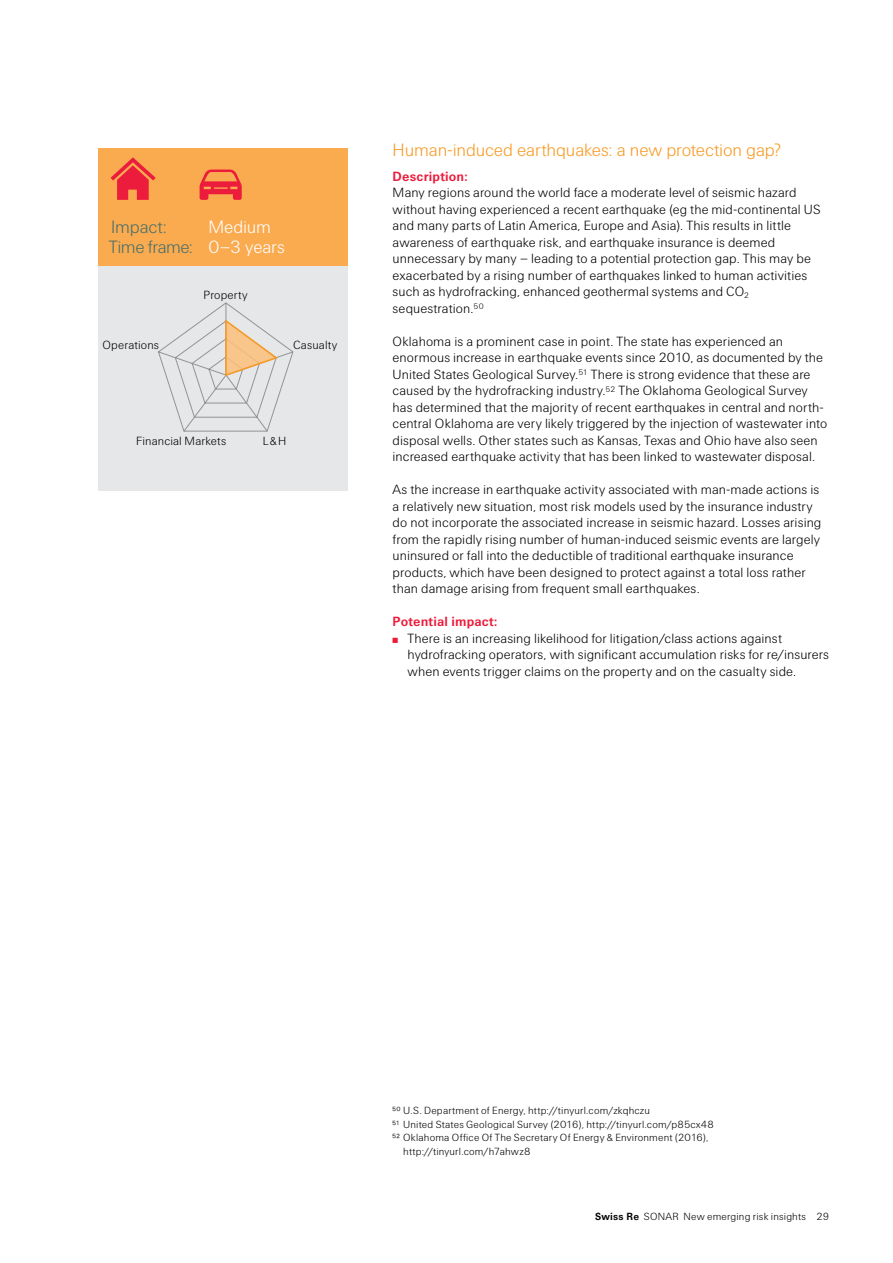
<style>
.page{position:relative;width:893px;height:1263px;background:#fff}
.page>*{position:absolute;margin:0;border:0;box-sizing:border-box;transform-origin:0 0}
.t1{font:300 18px "Swiss Re Sans OT";letter-spacing:-.005em;color:#f89923}
.t2{font:300 18px/20.2px "Swiss Re Sans OT";letter-spacing:-.015em;color:#fff}
.t3{font:300 18px "Swiss Re Sans OT";letter-spacing:-.005em;color:#4a6f68}
.t4{font:300 13.5px/16.5px "Swiss Re Sans OT";letter-spacing:.005em;color:#000}
.t5{font:700 13.5px "Swiss Re Sans OT";letter-spacing:.01em;color:#ed1a3b}
.t6{font:300 12px "Swiss Re Sans OT";letter-spacing:.01em;color:#000}
.t7{font:300 10.5px "Swiss Re Sans OT";letter-spacing:.015em;color:#000}
.s1{color:#4a6f68}
.s2{color:#ed1a3b}
.s3{font-weight:700}
</style>
<div class="page">
<div style="left:98px;top:148px;width:249px;height:118px;background:#faab50"></div>
<div style="left:98px;top:266px;width:249px;height:225px;background:#e6e7e8"></div>
<svg style="left:158px;top:302px;width:135px;height:130px"></svg>
<svg style="left:111px;top:157px;width:45px;height:43px"></svg>
<svg style="left:200px;top:170px;width:42px;height:30px"></svg>
<h1 class="t2" style="left:109px;top:217px;width:177px;text-indent:100px">Medium<br><span class="s1">Time frame:</span> 0–3 years</h1>
<p class="t6" style="left:204px;top:288px;width:46px">Property</p>
<h1 class="t3" style="left:111px;top:216px;width:57px">Impact:</h1>
<p class="t6" style="left:103px;top:338px;width:58px">Operations</p>
<p class="t6" style="left:293px;top:338px;width:46px">Casualty</p>
<p class="t6" style="left:136px;top:434px;width:92px">Financial Markets</p>
<p class="t6" style="left:263px;top:434px;width:25px">L&amp;H</p>
<h1 class="t1" style="left:393px;top:140px;width:390px">Human-induced earthquakes: a new protection gap?</h1>
<p class="t5" style="left:393px;top:168px;width:77px">Description:</p>
<p class="t4" style="left:393px;top:185px;width:430px">Many regions around the world face a moderate level of seismic hazard without having experienced a recent earthquake (eg the mid-continental US and many parts of Latin America, Europe and Asia). This results in little awareness of earthquake risk, and earthquake insurance is deemed unnecessary by many – leading to a potential protection gap. This may be exacerbated by a rising number of earthquakes linked to human activities such as hydrofracking, enhanced geothermal systems and CO<sub>2 </sub>sequestration.<sup>50</sup></p>
<p class="t4" style="left:393px;top:333px;width:436px">Oklahoma is a prominent case in point. The state has experienced an enormous increase in earthquake events since 2010, as documented by the United States Geological Survey.<sup>51</sup> There is strong evidence that these are caused by the hydrofracking industry.<sup>52</sup> The Oklahoma Geological Survey has determined that the majority of recent earthquakes in central and north&shy;central Oklahoma are very likely triggered by the injection of wastewater into disposal wells. Other states such as Kansas, Texas and Ohio have also seen increased earthquake activity that has been linked to wastewater disposal.</p>
<p class="t4" style="left:393px;top:482px;width:430px">As the increase in earthquake activity associated with man-made actions is a relatively new situation, most risk models used by the insurance industry do not incorporate the associated increase in seismic hazard. Losses arising from the rapidly rising number of human-induced seismic events are largely uninsured or fall into the deductible of traditional earthquake insurance products, which have been designed to protect against a total loss rather than damage arising from frequent small earthquakes.</p>
<p class="t5" style="left:393px;top:614px;width:106px">Potential impact:</p>
<p class="t4" style="left:393px;top:630px;width:391px"><span class="s2">̤</span> There is an increasing likelihood for litigation/class actions against</p>
<p class="t4" style="left:407px;top:647px;width:423px">hydrofracking operators, with significant accumulation risks for re/insurers</p>
<p class="t4" style="left:407px;top:663px;width:390px">when events trigger claims on the property and on the casualty side.</p>
<p class="t7" style="left:393px;top:1104px;width:259px">50 U.S. Department of Energy, http://tinyurl.com/zkqhczu</p>
<p class="t7" style="left:393px;top:1118px;width:323px">51 United States Geological Survey (2016), http://tinyurl.com/p85cx48</p>
<p class="t7" style="left:393px;top:1131px;width:317px">52 Oklahoma Office Of The Secretary Of Energy &amp; Environment (2016),</p>
<p class="t7" style="left:403px;top:1145px;width:129px">http://tinyurl.com/h7ahwz8</p>
<p class="t7" style="left:595px;top:1211px;width:236px"><span class="s3">Swiss Re</span> SONAR New emerging risk insights 29</p>
</div>
